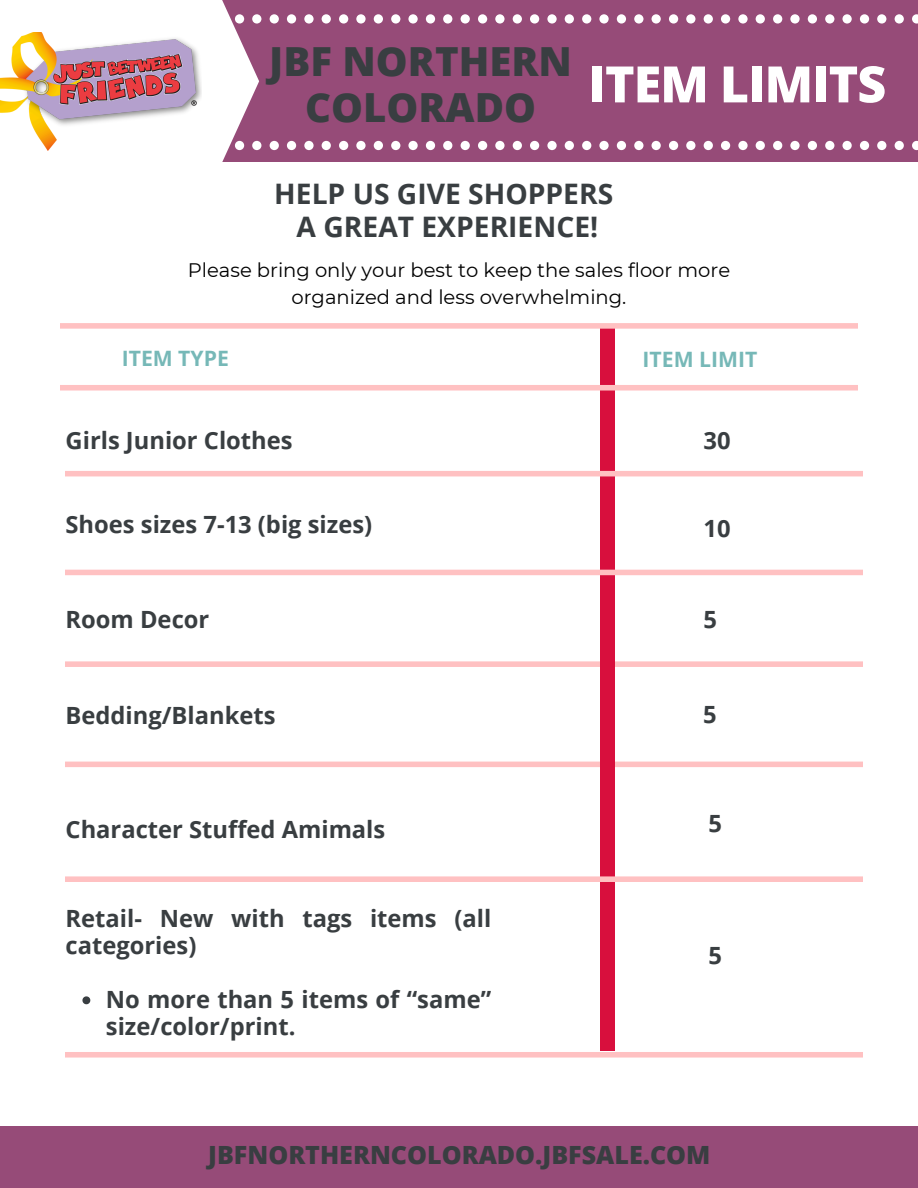
<style>
.page{position:relative;width:918px;height:1188px;background:#fff}
.page>*{position:absolute;margin:0;border:0;box-sizing:border-box;transform-origin:0 0}
.t1{font:800 50.25px "Open Sans";letter-spacing:-.02em;color:#fff}
.t2{font:800 40.05px/46.2px "Open Sans";color:#393e41;text-align:center}
.t3{font:700 28.2px/32.7px "Open Sans";color:#393e41;text-align:center}
.t4{font:800 25.05px "Open Sans";color:#393e41}
.t5{font:700 23.7px/27px "Open Sans";color:#393e41}
.t6{font:700 21.15px "Open Sans";color:#76b8b7}
.t7{font:19.5px/27px "Montserrat";color:#000;text-align:center}
</style>
<div class="page">
<img style="left:0;top:32px;width:202px;height:118px">
<div style="left:222px;top:0;width:696px;height:162px;background:#964b78"></div>
<div style="left:513px;top:141px;width:9px;height:9px;background:#fff;border-radius:50%"></div>
<svg style="left:495px;top:14px;width:10px;height:10px"></svg>
<div style="left:495px;top:141px;width:10px;height:9px;background:#fff;border-radius:50%"></div>
<div style="left:513px;top:14px;width:9px;height:10px;background:#fff;border-radius:50%"></div>
<div style="left:478px;top:14px;width:9px;height:10px;background:#fff;border-radius:50%"></div>
<div style="left:443px;top:14px;width:9px;height:10px;background:#fff;border-radius:50%"></div>
<div style="left:461px;top:141px;width:9px;height:9px;background:#fff;border-radius:50%"></div>
<div style="left:478px;top:141px;width:9px;height:9px;background:#fff;border-radius:50%"></div>
<div style="left:461px;top:14px;width:9px;height:10px;background:#fff;border-radius:50%"></div>
<div style="left:530px;top:141px;width:9px;height:9px;background:#fff;border-radius:50%"></div>
<div style="left:443px;top:141px;width:9px;height:9px;background:#fff;border-radius:50%"></div>
<div style="left:599px;top:141px;width:10px;height:9px;background:#fff;border-radius:50%"></div>
<div style="left:582px;top:141px;width:9px;height:9px;background:#fff;border-radius:50%"></div>
<div style="left:582px;top:14px;width:9px;height:10px;background:#fff;border-radius:50%"></div>
<svg style="left:599px;top:14px;width:10px;height:10px"></svg>
<div style="left:530px;top:14px;width:9px;height:10px;background:#fff;border-radius:50%"></div>
<svg style="left:547px;top:14px;width:10px;height:10px"></svg>
<div style="left:547px;top:141px;width:10px;height:9px;background:#fff;border-radius:50%"></div>
<div style="left:565px;top:141px;width:9px;height:9px;background:#fff;border-radius:50%"></div>
<div style="left:565px;top:14px;width:9px;height:10px;background:#fff;border-radius:50%"></div>
<div style="left:408px;top:141px;width:10px;height:9px;background:#fff;border-radius:50%"></div>
<div style="left:322px;top:141px;width:9px;height:9px;background:#fff;border-radius:50%"></div>
<svg style="left:304px;top:14px;width:10px;height:10px"></svg>
<div style="left:304px;top:141px;width:10px;height:9px;background:#fff;border-radius:50%"></div>
<div style="left:339px;top:141px;width:9px;height:9px;background:#fff;border-radius:50%"></div>
<div style="left:322px;top:14px;width:9px;height:10px;background:#fff;border-radius:50%"></div>
<div style="left:287px;top:141px;width:9px;height:9px;background:#fff;border-radius:50%"></div>
<div style="left:270px;top:141px;width:9px;height:9px;background:#fff;border-radius:50%"></div>
<div style="left:270px;top:14px;width:9px;height:10px;background:#fff;border-radius:50%"></div>
<div style="left:287px;top:14px;width:9px;height:10px;background:#fff;border-radius:50%"></div>
<div style="left:339px;top:14px;width:9px;height:10px;background:#fff;border-radius:50%"></div>
<div style="left:356px;top:141px;width:10px;height:9px;background:#fff;border-radius:50%"></div>
<div style="left:426px;top:14px;width:9px;height:10px;background:#fff;border-radius:50%"></div>
<div style="left:391px;top:14px;width:9px;height:10px;background:#fff;border-radius:50%"></div>
<div style="left:617px;top:141px;width:9px;height:9px;background:#fff;border-radius:50%"></div>
<div style="left:426px;top:141px;width:9px;height:9px;background:#fff;border-radius:50%"></div>
<svg style="left:408px;top:14px;width:10px;height:10px"></svg>
<svg style="left:356px;top:14px;width:10px;height:10px"></svg>
<div style="left:374px;top:141px;width:9px;height:9px;background:#fff;border-radius:50%"></div>
<div style="left:374px;top:14px;width:9px;height:10px;background:#fff;border-radius:50%"></div>
<div style="left:391px;top:141px;width:9px;height:9px;background:#fff;border-radius:50%"></div>
<div style="left:895px;top:14px;width:9px;height:10px;background:#fff;border-radius:50%"></div>
<div style="left:825px;top:141px;width:9px;height:9px;background:#fff;border-radius:50%"></div>
<div style="left:825px;top:14px;width:9px;height:10px;background:#fff;border-radius:50%"></div>
<div style="left:842px;top:141px;width:10px;height:9px;background:#fff;border-radius:50%"></div>
<svg style="left:842px;top:14px;width:10px;height:10px"></svg>
<svg style="left:790px;top:14px;width:10px;height:10px"></svg>
<div style="left:860px;top:141px;width:9px;height:9px;background:#fff;border-radius:50%"></div>
<div style="left:790px;top:141px;width:10px;height:9px;background:#fff;border-radius:50%"></div>
<div style="left:808px;top:141px;width:9px;height:9px;background:#fff;border-radius:50%"></div>
<div style="left:808px;top:14px;width:9px;height:10px;background:#fff;border-radius:50%"></div>
<div style="left:877px;top:141px;width:9px;height:9px;background:#fff;border-radius:50%"></div>
<svg style="left:912px;top:14px;width:6px;height:10px"></svg>
<svg style="left:912px;top:141px;width:6px;height:9px"></svg>
<div style="left:895px;top:141px;width:9px;height:9px;background:#fff;border-radius:50%"></div>
<div style="left:773px;top:14px;width:9px;height:10px;background:#fff;border-radius:50%"></div>
<div style="left:860px;top:14px;width:9px;height:10px;background:#fff;border-radius:50%"></div>
<div style="left:877px;top:14px;width:9px;height:10px;background:#fff;border-radius:50%"></div>
<div style="left:634px;top:141px;width:9px;height:9px;background:#fff;border-radius:50%"></div>
<div style="left:669px;top:141px;width:9px;height:9px;background:#fff;border-radius:50%"></div>
<div style="left:652px;top:14px;width:9px;height:10px;background:#fff;border-radius:50%"></div>
<div style="left:686px;top:14px;width:9px;height:10px;background:#fff;border-radius:50%"></div>
<div style="left:686px;top:141px;width:9px;height:9px;background:#fff;border-radius:50%"></div>
<div style="left:669px;top:14px;width:9px;height:10px;background:#fff;border-radius:50%"></div>
<div style="left:773px;top:141px;width:9px;height:9px;background:#fff;border-radius:50%"></div>
<div style="left:652px;top:141px;width:9px;height:9px;background:#fff;border-radius:50%"></div>
<div style="left:634px;top:14px;width:9px;height:10px;background:#fff;border-radius:50%"></div>
<div style="left:617px;top:14px;width:9px;height:10px;background:#fff;border-radius:50%"></div>
<div style="left:756px;top:141px;width:9px;height:9px;background:#fff;border-radius:50%"></div>
<svg style="left:738px;top:14px;width:10px;height:10px"></svg>
<div style="left:738px;top:141px;width:10px;height:9px;background:#fff;border-radius:50%"></div>
<div style="left:704px;top:141px;width:9px;height:9px;background:#fff;border-radius:50%"></div>
<div style="left:756px;top:14px;width:9px;height:10px;background:#fff;border-radius:50%"></div>
<div style="left:721px;top:14px;width:9px;height:10px;background:#fff;border-radius:50%"></div>
<div style="left:704px;top:14px;width:9px;height:10px;background:#fff;border-radius:50%"></div>
<div style="left:721px;top:141px;width:9px;height:9px;background:#fff;border-radius:50%"></div>
<div style="left:235px;top:14px;width:9px;height:10px;background:#fff;border-radius:50%"></div>
<div style="left:235px;top:141px;width:9px;height:9px;background:#fff;border-radius:50%"></div>
<div style="left:252px;top:141px;width:9px;height:9px;background:#fff;border-radius:50%"></div>
<div style="left:252px;top:14px;width:9px;height:10px;background:#fff;border-radius:50%"></div>
<div style="left:0;top:1126px;width:918px;height:62px;background:#964b78"></div>
<svg style="left:66px;top:746px;width:796px;height:28px"></svg>
<svg style="left:66px;top:646px;width:796px;height:28px"></svg>
<div style="left:601px;top:326px;width:14px;height:724px;background:#d80f3d"></div>
<svg style="left:61px;top:369px;width:796px;height:28px"></svg>
<svg style="left:66px;top:455px;width:796px;height:28px"></svg>
<svg style="left:66px;top:554px;width:796px;height:28px"></svg>
<svg style="left:66px;top:861px;width:796px;height:28px"></svg>
<svg style="left:82px;top:996px;width:8px;height:8px"></svg>
<svg style="left:66px;top:1036px;width:796px;height:22px"></svg>
<svg style="left:61px;top:323px;width:796px;height:12px"></svg>
<p class="t2" style="left:269px;top:37px;width:304px">JBF NORTHERN<br>COLORADO</p>
<p class="t1" style="left:589px;top:49px;width:299px">ITEM LIMITS</p>
<p class="t3" style="left:274px;top:177px;width:340px">HELP US GIVE SHOPPERS<br>A GREAT EXPERIENCE!</p>
<p class="t7" style="left:188px;top:257px;width:544px">Please bring only your best to keep the sales floor more organized and less overwhelming.</p>
<h3 class="t6" style="left:122px;top:343px;width:109px">ITEM TYPE</h3>
<h1 class="t6" style="left:643px;top:344px;width:116px">ITEM LIMIT</h1>
<p class="t5" style="left:66px;top:426px;width:229px">Girls Junior Clothes</p>
<p class="t5" style="left:704px;top:426px;width:29px">30</p>
<p class="t5" style="left:66px;top:511px;width:308px">Shoes sizes 7-13 (big sizes)</p>
<p class="t5" style="left:704px;top:514px;width:29px">10</p>
<p class="t5" style="left:66px;top:606px;width:145px">Room Decor</p>
<h5 class="t5" style="left:704px;top:606px;width:15px">5</h5>
<h5 class="t5" style="left:66px;top:701px;width:211px">Bedding/Blankets</h5>
<p class="t5" style="left:703px;top:700px;width:15px">5</p>
<p class="t5" style="left:66px;top:815px;width:321px">Character Stuffed Amimals</p>
<h5 class="t5" style="left:708px;top:809px;width:15px">5</h5>
<p class="t5" style="left:66px;top:904px;width:427px">Retail- New with tags items (all categories)</p>
<p class="t5" style="left:106px;top:985px;width:387px">No more than 5 items of “same” size/color/print.</p>
<p class="t5" style="left:708px;top:942px;width:15px">5</p>
<h2 class="t4" style="left:208px;top:1138px;width:504px">JBFNORTHERNCOLORADO.JBFSALE.COM</h2>
</div>
